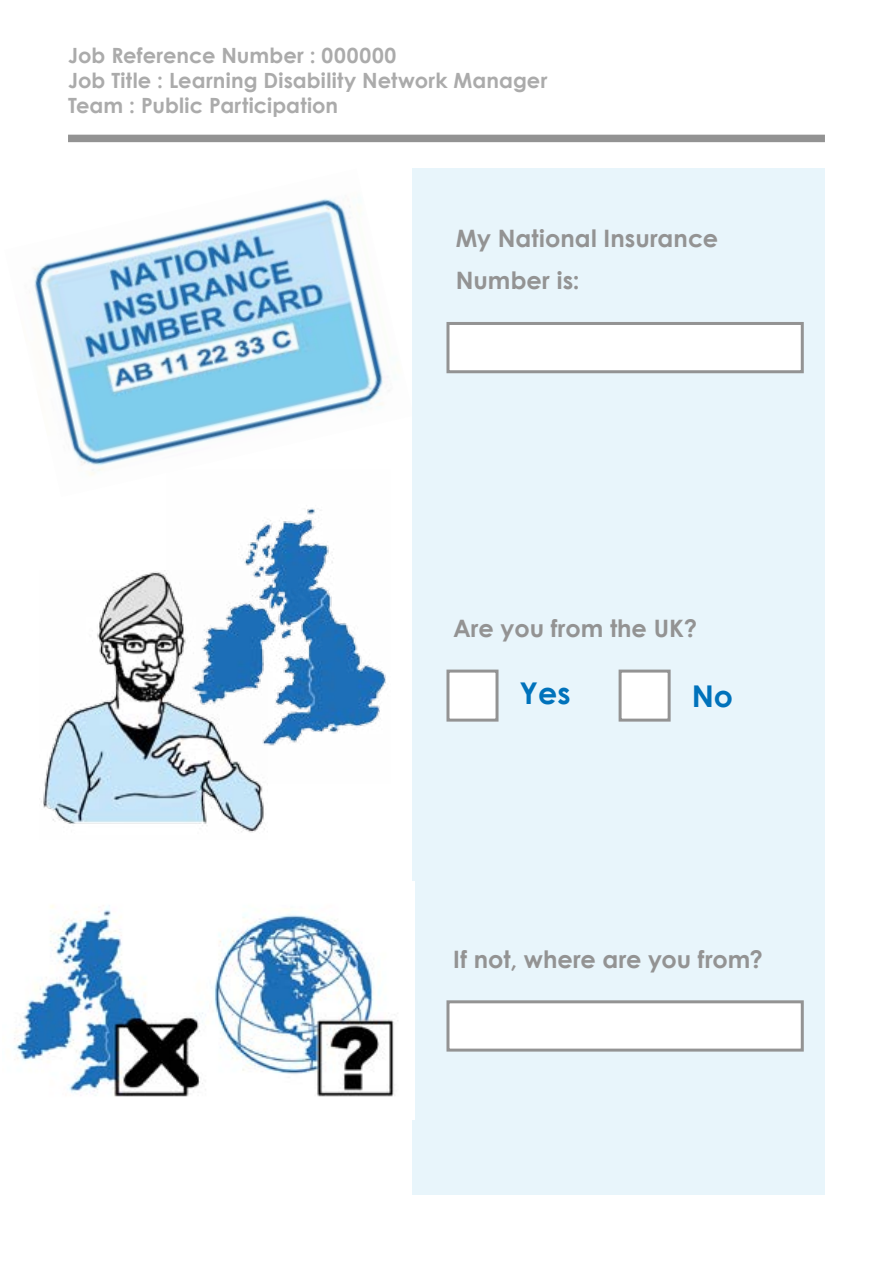
<style>
.page{position:relative;width:893px;height:1263px;background:#fff}
.page>*{position:absolute;margin:0;border:0;box-sizing:border-box;transform-origin:0 0}
.t1{font:700 30px "Century Gothic";color:#0072bb}
.t2{font:700 24px/42px "Century Gothic";color:#939393}
.t3{font:700 21px/25.2px "Century Gothic";letter-spacing:.005em;color:#ababab}
</style>
<div class="page">
<img style="left:243px;top:508px;width:143px;height:238px">
<img style="left:34px;top:198px;width:351px;height:278px">
<div style="left:412px;top:169px;width:413px;height:1026px;background:#e8f5fb"></div>
<div style="left:68px;top:135px;width:757px;height:7px;background:#939393"></div>
<div style="left:446px;top:669px;width:52px;height:53px;background:#fff;border:3px solid #939393"></div>
<div style="left:619px;top:669px;width:52px;height:53px;background:#fff;border:3px solid #939393"></div>
<div style="left:446px;top:322px;width:358px;height:51px;background:#fff;border:3px solid #939393"></div>
<div style="left:446px;top:1000px;width:358px;height:51px;background:#fff;border:3px solid #939393"></div>
<img style="left:43px;top:570px;width:224px;height:263px">
<img style="left:14px;top:881px;width:401px;height:239px">
<p class="t3" style="left:68px;top:41px;width:481px">Job Reference Number : 000000<br>Job Title : Learning Disability Network Manager<br>Team : Public Participation</p>
<p class="t2" style="left:456px;top:216px;width:264px">My National Insurance<br>Number is:</p>
<p class="t2" style="left:453px;top:606px;width:246px">Are you from the UK?</p>
<h1 class="t1" style="left:520px;top:671px;width:52px">Yes</h1>
<h1 class="t1" style="left:692px;top:673px;width:43px">No</h1>
<p class="t2" style="left:453px;top:937px;width:311px">If not, where are you from?</p>
</div>
